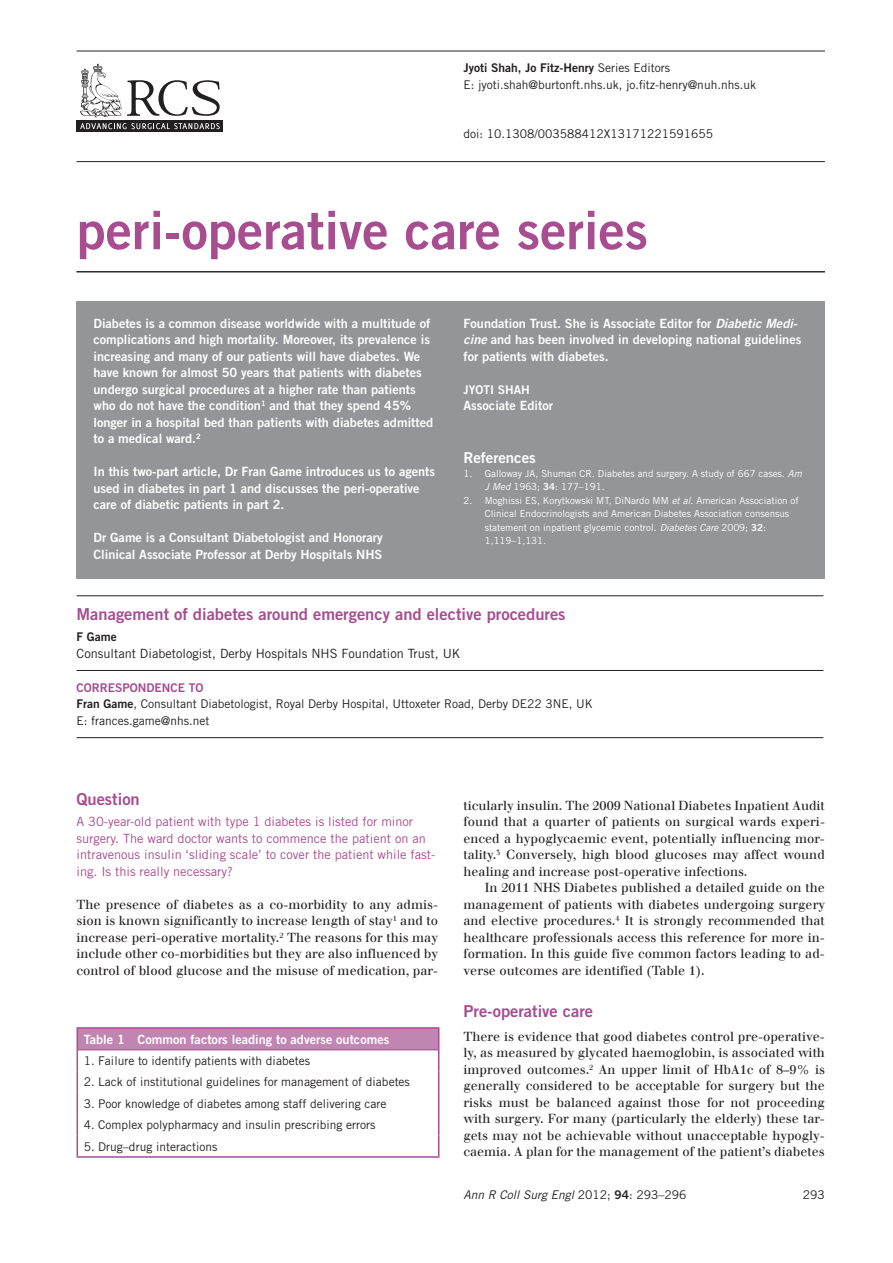
<style>
.page{position:relative;width:893px;height:1263px;background:#fff}
.page>*{position:absolute;margin:0;border:0;box-sizing:border-box;transform-origin:0 0}
.t1{font:52.5px "Trade Gothic LT Std Bd 2";color:#a84d90}
.t2{font:16.5px "Trade Gothic LT Std Bd 2";color:#a84d90}
.t3{font:15px "Trade Gothic LT Std Bd 2";color:#fff}
.t4{font:12.75px/16.5px "Walbaum Com";color:#231f20;text-align:justify}
.t5{font:12.75px/16.5px "Trade Gothic LT Std Bd 2";color:#fff}
.t6{font:12.75px/16.5px "Trade Gothic LT Std";color:#a84d90}
.t7{font:12.75px "Trade Gothic LT Std";color:#231f20}
.t8{font:12px/16.5px "Trade Gothic LT Std";color:#231f20}
.t9{font:12px "Trade Gothic LT Std Bd 2";color:#231f20}
.t10{font:italic 12px "Trade Gothic LT Std";color:#231f20}
.t11{font:12px "Trade Gothic LT Std Bd 2";color:#a84d90}
.t12{font:12px "Trade Gothic LT Std Bd 2";color:#fff}
.t13{font:9.75px/13.5px "Trade Gothic LT Std";color:#fff}
.s1{font-family:"Trade Gothic LT Std"}
.s2{font-family:"Trade Gothic LT Std Bd 2 Obl"}
.s3{font-style:italic}
.s4{font-family:"Trade Gothic LT Std Bd 2"}
.s5{font-style:normal}
.s6{font-family:"Trade Gothic LT Std Bd 2";font-style:normal}
</style>
<div class="page">
<hr style="left:77px;top:51px;width:748px;height:1px;background:#231f20">
<div style="left:77px;top:120px;width:146px;height:12px;background:#231f20"></div>
<svg style="left:80px;top:123px;width:140px;height:6px"></svg>
<svg style="left:80px;top:64px;width:41px;height:53px"></svg>
<svg style="left:127px;top:80px;width:93px;height:36px"></svg>
<div style="left:76px;top:302px;width:749px;height:277px;background:#939598"></div>
<hr style="left:77px;top:595px;width:746px;height:1px;background:#231f20">
<hr style="left:77px;top:670px;width:746px;height:1px;background:#231f20">
<hr style="left:77px;top:737px;width:746px;height:1px;background:#231f20">
<hr style="left:77px;top:271px;width:748px;height:1px;background:#231f20">
<hr style="left:77px;top:161px;width:748px;height:1px;background:#231f20">
<div style="left:77px;top:1028px;width:362px;height:22px;background:#c185b2"></div>
<hr style="left:77px;top:1027px;width:362px;height:2px;background:#a84d90">
<svg style="left:77px;top:1029px;width:1px;height:127px"></svg>
<svg style="left:438px;top:1029px;width:1px;height:127px"></svg>
<hr style="left:77px;top:1156px;width:362px;height:2px;background:#a84d90">
<hr style="left:78px;top:1049px;width:360px;height:1px;background:#a84d90">
<p class="t9" style="left:463px;top:61px;width:208px">Jyoti Shah, Jo Fitz-Henry <span class="s1">Series Editors</span></p>
<p class="t8" style="left:463px;top:76px;width:294px">E: jyoti.shah@burtonft.nhs.uk, jo.fitz-henry@nuh.nhs.uk</p>
<p class="t8" style="left:463px;top:126px;width:251px">doi: 10.1308/003588412X13171221591655</p>
<h1 class="t1" style="left:76px;top:198px;width:573px">peri-operative care series</h1>
<p class="t5" style="left:94px;top:315px;width:341px">Diabetes is a common disease worldwide with a multitude of complications and high mortality. Moreover, its prevalence is increasing and many of our patients will have diabetes. We have known for almost 50 years that patients with diabetes undergo surgical procedures at a higher rate than patients who do not have the condition<sup>1</sup> and that they spend 45% longer in a hospital bed than patients with diabetes admitted to a medical ward.<sup>2</sup></p>
<p class="t5" style="left:94px;top:463px;width:343px">In this two-part article, Dr Fran Game introduces us to agents used in diabetes in part 1 and discusses the peri-operative care of diabetic patients in part 2.</p>
<p class="t5" style="left:94px;top:529px;width:291px">Dr Game is a Consultant Diabetologist and Honorary<br>Clinical Associate Professor at Derby Hospitals NHS</p>
<p class="t5" style="left:463px;top:315px;width:339px">Foundation Trust. She is Associate Editor for <span class="s2">Diabetic Medi&shy;cine</span> and has been involved in developing national guidelines for patients with diabetes.</p>
<p class="t12" style="left:463px;top:382px;width:68px">JYOTI SHAH</p>
<p class="t5" style="left:463px;top:397px;width:91px">Associate Editor</p>
<p class="t3" style="left:463px;top:449px;width:74px">References</p>
<p class="t13" style="left:485px;top:466px;width:319px;text-indent:-21px">1. Galloway JA, Shuman CR. Diabetes and surgery. A study of 667 cases. <span class="s3">Am<br>J Med</span> 1963; <span class="s4">34</span>: 177–191.</p>
<p class="t13" style="left:485px;top:494px;width:315px;text-indent:-21px">2. Moghissi ES, Korytkowski MT, DiNardo MM <span class="s3">et al</span>. American Association of Clinical Endocrinologists and American Diabetes Association consensus statement on inpatient glycemic control. <span class="s3">Diabetes Care</span> 2009; <span class="s4">32</span>:<br>1,119–1,131.</p>
<p class="t2" style="left:77px;top:604px;width:490px">Management of diabetes around emergency and elective procedures</p>
<p class="t9" style="left:77px;top:629px;width:42px">F Game</p>
<p class="t7" style="left:77px;top:645px;width:385px">Consultant Diabetologist, Derby Hospitals NHS Foundation Trust, UK</p>
<p class="t11" style="left:77px;top:680px;width:9px">correspondence</p>
<p class="t11" style="left:189px;top:680px;width:9px">to</p>
<p class="t8" style="left:77px;top:696px;width:518px"><span class="s4">Fran Game</span>, Consultant Diabetologist, Royal Derby Hospital, Uttoxeter Road, Derby DE22 3NE, UK<br>E: frances.game@nhs.net</p>
<p class="t2" style="left:77px;top:789px;width:65px">Question</p>
<p class="t6" style="left:77px;top:813px;width:360px">A 30-year-old patient with type 1 diabetes is listed for minor surgery. The ward doctor wants to commence the patient on an intravenous insulin ‘sliding scale’ to cover the patient while fast&shy;ing. Is this really necessary?</p>
<p class="t4" style="left:77px;top:896px;width:363px">The presence of diabetes as a co-morbidity to any admis&shy;sion is known significantly to increase length of stay<sup>1</sup> and to increase peri-operative mortality.<sup>2</sup> The reasons for this may include other co-morbidities but they are also influenced by control of blood glucose and the misuse of medication, par-</p>
<p class="t5" style="left:84px;top:1030px;width:307px">Table 1 Common factors leading to adverse outcomes</p>
<p class="t8" style="left:84px;top:1052px;width:228px">1. Failure to identify patients with diabetes</p>
<p class="t8" style="left:84px;top:1074px;width:328px">2. Lack of institutional guidelines for management of diabetes</p>
<p class="t8" style="left:84px;top:1095px;width:304px">3. Poor knowledge of diabetes among staff delivering care</p>
<p class="t8" style="left:84px;top:1116px;width:293px">4. Complex polypharmacy and insulin prescribing errors</p>
<p class="t8" style="left:84px;top:1138px;width:135px">5. Drug–drug interactions</p>
<p class="t4" style="left:463px;top:797px;width:363px">ticularly insulin. The 2009 National Diabetes Inpatient Audit found that a quarter of patients on surgical wards experi&shy;enced a hypoglycaemic event, potentially influencing mor&shy;tality.<sup>3</sup> Conversely, high blood glucoses may affect wound healing and increase post-operative infections.</p>
<p class="t4" style="left:463px;top:880px;width:363px;text-indent:21px">In 2011 NHS Diabetes published a detailed guide on the management of patients with diabetes undergoing surgery and elective procedures.<sup>4</sup> It is strongly recommended that healthcare professionals access this reference for more in&shy;formation. In this guide five common factors leading to ad&shy;verse outcomes are identified (Table 1).</p>
<p class="t2" style="left:463px;top:1001px;width:131px">Pre-operative care</p>
<p class="t4" style="left:463px;top:1028px;width:363px">There is evidence that good diabetes control pre-operative&shy;ly, as measured by glycated haemoglobin, is associated with improved outcomes.<sup>2</sup> An upper limit of HbA1c of 8–9% is generally considered to be acceptable for surgery but the risks must be balanced against those for not proceeding with surgery. For many (particularly the elderly) these tar&shy;gets may not be achievable without unacceptable hypogly&shy;caemia. A plan for the management of the patient’s diabetes</p>
<p class="t10" style="left:463px;top:1188px;width:224px">Ann R Coll Surg Engl <span class="s5">2012;</span> <span class="s6">94</span><span class="s5">: 293–296</span></p>
<p class="t8" style="left:803px;top:1186px;width:23px">293</p>
</div>
